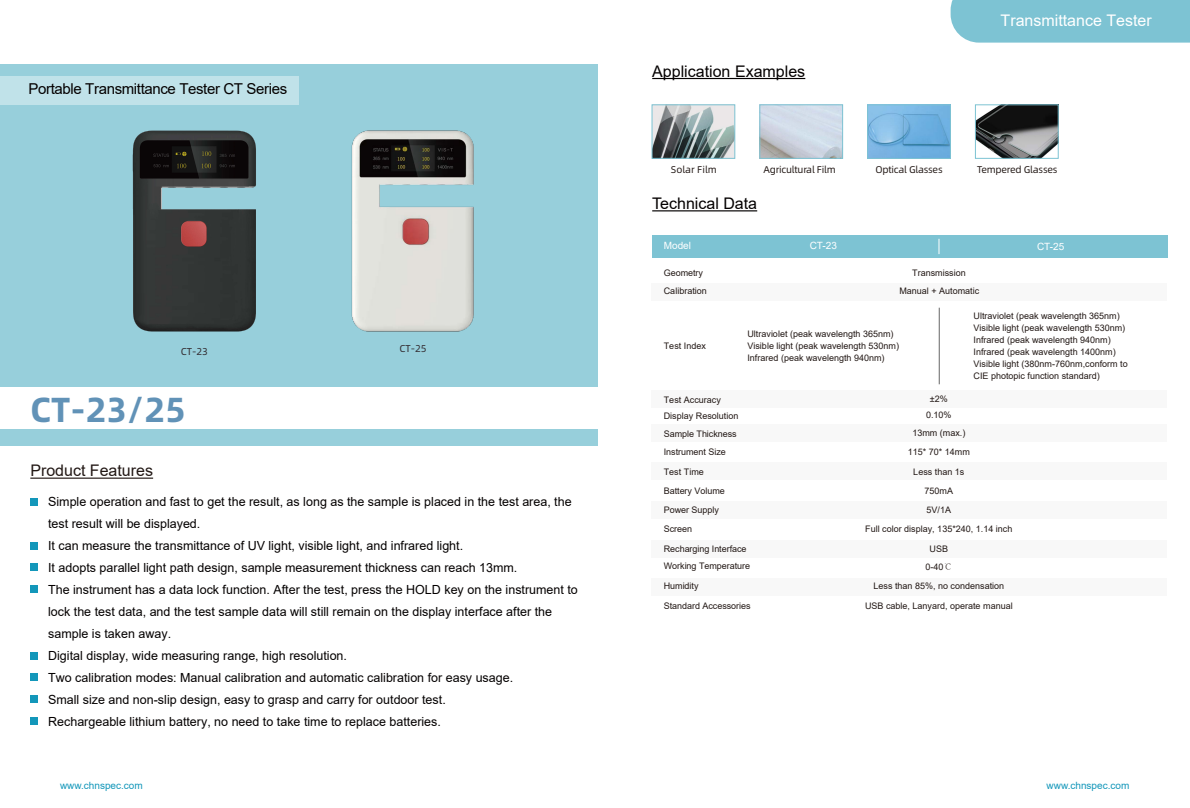
<style>
.page{position:relative;width:1190px;height:808px;background:#fff}
.page>*{position:absolute;margin:0;border:0;box-sizing:border-box;transform-origin:0 0}
.t1{font:34.8px "Alibaba Pu Hui Ti B";color:#6192b7}
.t2{font:20px "Arial";color:#fff}
.t3{font:16px "Arial";color:#040000}
.t4{font:16px "Arial";color:#fff}
.t5{font:16px "Arial";color:#221815}
.t6{font:15px "Arial";letter-spacing:-.025em;color:#040000}
.t7{font:12.6px/22px "Arial";color:#040000}
.t8{font:10px "Arial";color:#1397ba}
.t9{font:10px "Arial";color:#fff}
.t10{font:10px "Alibaba Pu Hui Ti R";color:#322b30}
.t11{font:9.7px "Alibaba Pu Hui Ti R";letter-spacing:-.025em;color:#221815}
.t12{font:9.7px "Alibaba Pu Hui Ti R";color:#221815}
.t13{font:9px/12px "Arial";color:#221815}
.s1{font-family:"Adobe Song Std";font-weight:300}
</style>
<div class="page">
<div style="left:0;top:65px;width:597px;height:381px;background:#97cfdb"></div>
<div style="left:0;top:76px;width:298px;height:28px;background:#c0e2e9"></div>
<div style="left:0;top:387px;width:597px;height:41px;background:#fff"></div>
<div style="left:950px;top:0;width:239px;height:43px;background:#7dc3d3"></div>
<hr style="left:30px;top:477px;width:123px;height:2px;background:#221815">
<div style="left:30px;top:585px;width:8px;height:8px;background:#1397ba"></div>
<div style="left:30px;top:674px;width:8px;height:7px;background:#1397ba"></div>
<div style="left:30px;top:695px;width:8px;height:8px;background:#1397ba"></div>
<div style="left:30px;top:717px;width:8px;height:8px;background:#1397ba"></div>
<div style="left:30px;top:652px;width:8px;height:7px;background:#1397ba"></div>
<div style="left:30px;top:564px;width:8px;height:7px;background:#1397ba"></div>
<div style="left:30px;top:542px;width:8px;height:7px;background:#1397ba"></div>
<div style="left:30px;top:498px;width:8px;height:7px;background:#1397ba"></div>
<hr style="left:652px;top:210px;width:105px;height:1px;background:#040000">
<hr style="left:652px;top:78px;width:153px;height:1px;background:#040000">
<img style="left:653px;top:107px;width:79px;height:49px">
<div style="left:651px;top:105px;width:83px;height:53px;border:1px solid #7dc3d3"></div>
<img style="left:977px;top:107px;width:79px;height:49px">
<img style="left:761px;top:107px;width:79px;height:49px">
<div style="left:759px;top:105px;width:83px;height:53px;border:1px solid #7dc3d3"></div>
<img style="left:869px;top:107px;width:79px;height:50px">
<div style="left:867px;top:105px;width:83px;height:54px;border:1px solid #7dc3d3"></div>
<div style="left:652px;top:235px;width:515px;height:22px;background:#7dc3d3"></div>
<div style="left:651px;top:283px;width:515px;height:18px;background:#f7f7f7"></div>
<div style="left:651px;top:425px;width:515px;height:17px;background:#f7f7f7"></div>
<div style="left:651px;top:463px;width:515px;height:17px;background:#f7f7f7"></div>
<div style="left:651px;top:501px;width:515px;height:18px;background:#f7f7f7"></div>
<div style="left:651px;top:390px;width:515px;height:18px;background:#f7f7f7"></div>
<div style="left:651px;top:540px;width:515px;height:18px;background:#f7f7f7"></div>
<div style="left:651px;top:578px;width:515px;height:17px;background:#f7f7f7"></div>
<svg style="left:938px;top:239px;width:1px;height:15px"></svg>
<hr style="left:938px;top:308px;width:1px;height:76px;background:#666">
<img style="left:132px;top:130px;width:124px;height:202px">
<img style="left:351px;top:130px;width:123px;height:202px">
<p class="t6" style="left:29px;top:79px;width:260px">Portable Transmittance Tester CT Series</p>
<p class="t10" style="left:181px;top:344px;width:29px">CT-23</p>
<p class="t10" style="left:399px;top:341px;width:29px">CT-25</p>
<h1 class="t1" style="left:30px;top:382px;width:157px">CT-23/25</h1>
<p class="t5" style="left:30px;top:460px;width:124px">Product Features</p>
<p class="t7" style="left:48px;top:490px;width:531px">Simple operation and fast to get the result, as long as the sample is placed in the test area, the test result will be displayed.<br>It can measure the transmittance of UV light, visible light, and infrared light.<br>It adopts parallel light path design, sample measurement thickness can reach 13mm.<br>The instrument has a data lock function. After the test, press the HOLD key on the instrument to lock the test data, and the test sample data will still remain on the display interface after the sample is taken away.<br>Digital display, wide measuring range, high resolution.<br>Two calibration modes: Manual calibration and automatic calibration for easy usage.<br>Small size and non-slip design, easy to grasp and carry for outdoor test.<br>Rechargeable lithium battery, no need to take time to replace batteries.</p>
<p class="t3" style="left:652px;top:60px;width:154px">Application Examples</p>
<p class="t4" style="left:1000px;top:10px;width:153px">Transmittance Tester</p>
<h2 class="t2" style="left:1014px;top:14px;width:109px">Gloss meter</h2>
<p class="t12" style="left:670px;top:162px;width:47px">Solar Film</p>
<p class="t11" style="left:763px;top:162px;width:74px">Agricultural Film</p>
<p class="t11" style="left:875px;top:162px;width:69px">Optical Glasses</p>
<p class="t11" style="left:976px;top:162px;width:82px">Tempered Glasses</p>
<p class="t3" style="left:652px;top:193px;width:106px">Technical Data</p>
<p class="t9" style="left:663px;top:239px;width:29px">Model</p>
<p class="t9" style="left:809px;top:239px;width:29px">CT-23</p>
<p class="t9" style="left:1036px;top:240px;width:29px">CT-25</p>
<p class="t13" style="left:663px;top:263px;width:45px;line-height:18.7px">Geometry<br>Calibration</p>
<p class="t13" style="left:899px;top:264px;width:81px;line-height:18.4px;text-align:center">Transmission<br>Manual + Automatic</p>
<p class="t13" style="left:663px;top:340px;width:44px">Test Index</p>
<p class="t13" style="left:747px;top:328px;width:153px">Ultraviolet (peak wavelength 365nm)<br>Visible light (peak wavelength 530nm)<br>Infrared (peak wavelength 940nm)</p>
<p class="t13" style="left:973px;top:310px;width:156px">Ultraviolet (peak wavelength 365nm)<br>Visible light (peak wavelength 530nm)<br>Infrared (peak wavelength 940nm)<br>Infrared (peak wavelength 1400nm)<br>Visible light (380nm-760nm,conform to CIE photopic function standard)</p>
<p class="t13" style="left:663px;top:391px;width:76px;line-height:16.8px">Test Accuracy<br>Display Resolution</p>
<p class="t13" style="left:663px;top:446px;width:63px">Instrument Size</p>
<p class="t13" style="left:663px;top:427px;width:74px">Sample Thickness</p>
<p class="t13" style="left:663px;top:462px;width:62px;line-height:19.1px">Test Time<br>Battery Volume<br>Power Supply<br>Screen</p>
<p class="t13" style="left:663px;top:543px;width:84px">Recharging Interface</p>
<p class="t13" style="left:663px;top:556px;width:88px;line-height:19.7px">Working Temperature<br>Humidity</p>
<p class="t13" style="left:925px;top:390px;width:27px;line-height:16.8px;text-align:center">±2%<br>0.10%</p>
<p class="t13" style="left:907px;top:446px;width:64px">115* 70* 14mm</p>
<p class="t13" style="left:912px;top:427px;width:55px">13mm (max.)</p>
<p class="t13" style="left:913px;top:462px;width:53px;line-height:19.2px;text-align:center">Less than 1s<br>750mA<br>5V/1A</p>
<p class="t13" style="left:929px;top:543px;width:20px">USB</p>
<p class="t13" style="left:865px;top:523px;width:149px">Full color display, 135*240, 1.14 inch</p>
<p class="t13" style="left:925px;top:560px;width:29px">0-40<span class="s1">℃</span></p>
<p class="t13" style="left:873px;top:580px;width:132px">Less than 85%, no condensation</p>
<p class="t13" style="left:663px;top:599px;width:88px">Standard Accessories</p>
<p class="t13" style="left:864px;top:599px;width:149px">USB cable, Lanyard, operate manual</p>
<p class="t8" style="left:60px;top:779px;width:84px">www.chnspec.com</p>
<p class="t8" style="left:1046px;top:779px;width:84px">www.chnspec.com</p>
</div>
